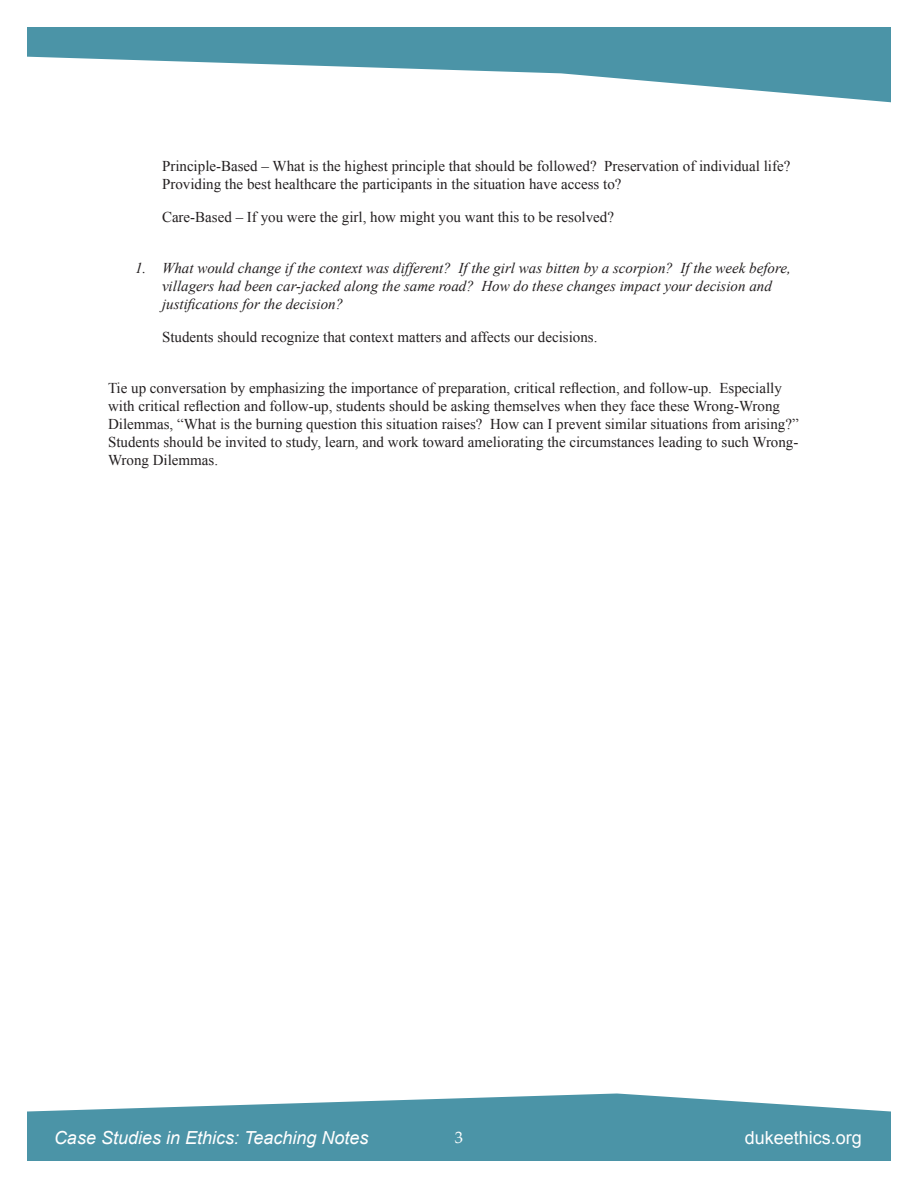
<style>
.page{position:relative;width:918px;height:1188px;background:#fff}
.page>*{position:absolute;margin:0;border:0;box-sizing:border-box;transform-origin:0 0}
.t1{font:italic 18px "Arial";color:#fff}
.t2{font:18px "Arial";color:#fff}
.t3{font:16.5px "Palatino Linotype";color:#fff}
.t4{font:15px/18px "Times New Roman";color:#231f20}
.t5{font:italic 15px/18px "Times New Roman";color:#231f20}
</style>
<div class="page">
<svg style="left:27px;top:27px;width:864px;height:75px;fill:#4b94a7"></svg>
<svg style="left:27px;top:1093px;width:864px;height:68px;background:#64a2b3"></svg>
<p class="t4" style="left:162px;top:157px;width:630px">Principle-Based – What is the highest principle that should be followed? Preservation of individual life?<br>Providing the best healthcare the participants in the situation have access to?</p>
<p class="t4" style="left:162px;top:208px;width:454px">Care-Based – If you were the girl, how might you want this to be resolved?</p>
<p class="t5" style="left:162px;top:259px;width:630px;text-indent:-27px">1. What would change if the context was different? If the girl was bitten by a scorpion? If the week before, villagers had been car-jacked along the same road? How do these changes impact your decision and justifications for the decision?</p>
<p class="t4" style="left:162px;top:328px;width:437px">Students should recognize that context matters and affects our decisions.</p>
<p class="t4" style="left:108px;top:379px;width:692px">Tie up conversation by emphasizing the importance of preparation, critical reflection, and follow-up. Especially with critical reflection and follow-up, students should be asking themselves when they face these Wrong-Wrong Dilemmas, “What is the burning question this situation raises? How can I prevent similar situations from arising?” Students should be invited to study, learn, and work toward ameliorating the circumstances leading to such Wrong-Wrong Dilemmas.</p>
<p class="t1" style="left:54px;top:1126px;width:316px">Case Studies in Ethics: Teaching Notes</p>
<p class="t3" style="left:455px;top:1126px;width:10px">3</p>
<p class="t2" style="left:745px;top:1126px;width:119px">dukeethics.org</p>
</div>
